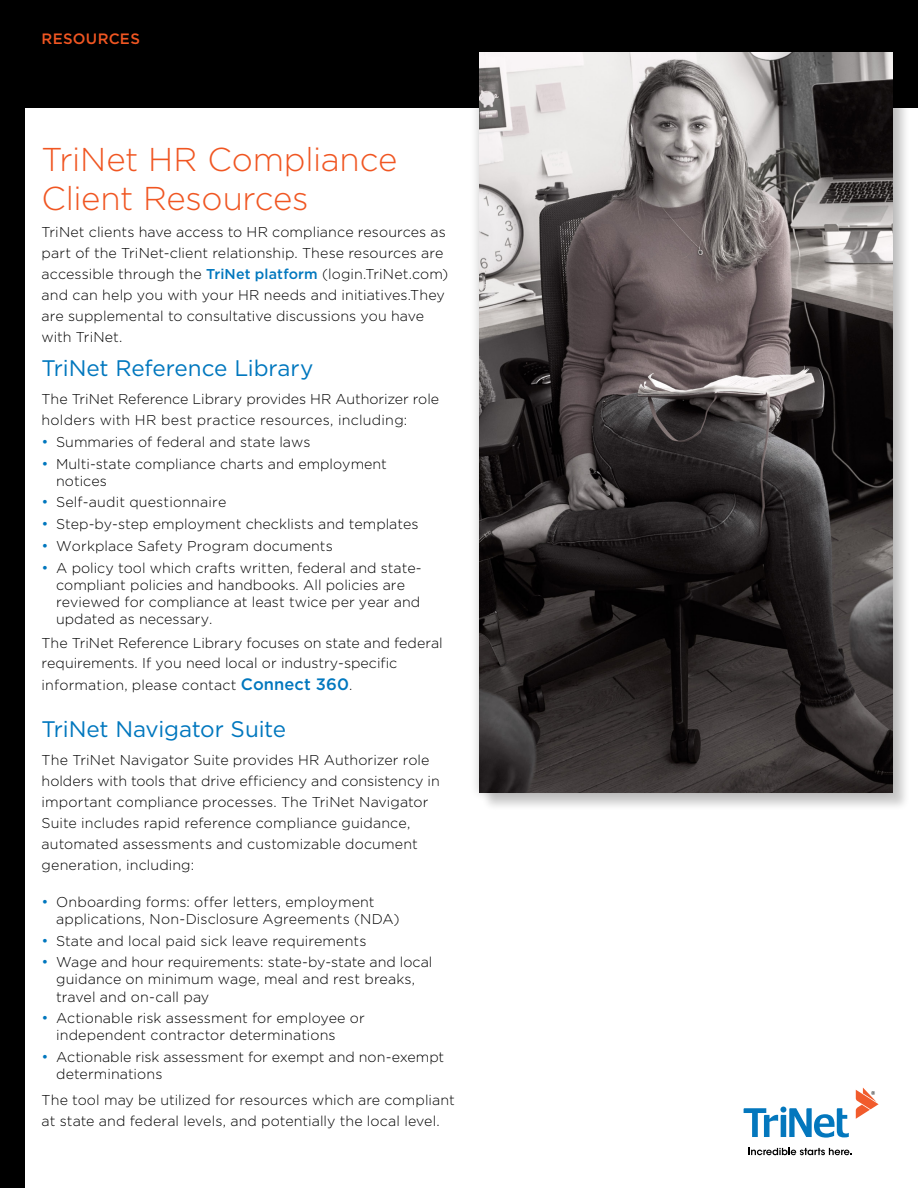
<style>
.page{position:relative;width:918px;height:1188px;background:#000}
.page>*{position:absolute;margin:0;border:0;box-sizing:border-box;transform-origin:0 0}
.t1{font:300 33px/39px "Gotham";letter-spacing:-.01em;color:#f05622}
.t2{font:22.5px "Gotham";letter-spacing:-.01em;color:#0077be}
.t3{font:500 15px "Gotham";letter-spacing:.02em;color:#f05622}
.t4{font:300 14.25px/21px "Gotham";color:#000}
.s1{font-weight:500;color:#0077be}
.s2{font-size:15px;color:#0077be}
.s3{font-weight:500;font-size:16.5px;color:#0077be}
</style>
<div class="page">
<div style="left:25px;top:108px;width:893px;height:1080px;background:#fff"></div>
<div style="left:481px;top:55px;width:430px;height:756px;background:#000;opacity:.2"></div>
<div style="left:469px;top:43px;width:433px;height:760px;background:#000;opacity:.2"></div>
<img style="left:479px;top:53px;width:413px;height:740px">
<svg style="left:744px;top:1107px;width:105px;height:31px"></svg>
<svg style="left:748px;top:1148px;width:104px;height:7px"></svg>
<svg style="left:856px;top:1088px;width:23px;height:31px"></svg>
<p class="t3" style="left:42px;top:29px;width:100px">RESOURCES</p>
<h1 class="t1" style="left:42px;top:139px;width:357px">TriNet HR Compliance<br>Client Resources</h1>
<p class="t4" style="left:42px;top:221px;width:408px">TriNet clients have access to HR compliance resources as part of the TriNet-client relationship. These resources are accessible through the <span class="s1">TriNet platform</span> (login.TriNet.com) and can help you with your HR needs and initiatives.They are supplemental to consultative discussions you have with TriNet.</p>
<h2 class="t2" style="left:42px;top:354px;width:273px">TriNet Reference Library</h2>
<p class="t4" style="left:42px;top:388px;width:399px">The TriNet Reference Library provides HR Authorizer role holders with HR best practice resources, including:</p>
<p class="t4" style="left:42px;top:431px;width:270px"><span class="s2">•</span> Summaries of federal and state laws</p>
<p class="t4" style="left:56px;top:455px;width:332px;line-height:17.1px;text-indent:-15px"><span class="s2">•</span> Multi-state compliance charts and employment notices</p>
<p class="t4" style="left:42px;top:492px;width:186px"><span class="s2">•</span> Self-audit questionnaire</p>
<p class="t4" style="left:42px;top:513px;width:379px"><span class="s2">•</span> Step-by-step employment checklists and templates</p>
<p class="t4" style="left:42px;top:535px;width:293px"><span class="s2">•</span> Workplace Safety Program documents</p>
<p class="t4" style="left:56px;top:559px;width:367px;line-height:17.1px;text-indent:-15px"><span class="s2">•</span> A policy tool which crafts written, federal and state&shy;compliant policies and handbooks. All policies are reviewed for compliance at least twice per year and updated as necessary.</p>
<p class="t4" style="left:42px;top:632px;width:403px;line-height:20.1px">The TriNet Reference Library focuses on state and federal requirements. If you need local or industry-specific</p>
<p class="t4" style="left:42px;top:674px;width:312px">information, please contact <span class="s3">Connect 360</span>.</p>
<h2 class="t2" style="left:42px;top:715px;width:246px">TriNet Navigator Suite</h2>
<p class="t4" style="left:42px;top:749px;width:400px">The TriNet Navigator Suite provides HR Authorizer role holders with tools that drive efficiency and consistency in important compliance processes. The TriNet Navigator Suite includes rapid reference compliance guidance, automated assessments and customizable document generation, including:</p>
<p class="t4" style="left:56px;top:893px;width:345px;line-height:17.1px;text-indent:-15px"><span class="s2">•</span> Onboarding forms: offer letters, employment applications, Non-Disclosure Agreements (NDA)</p>
<p class="t4" style="left:42px;top:930px;width:326px"><span class="s2">•</span> State and local paid sick leave requirements</p>
<p class="t4" style="left:56px;top:953px;width:378px;line-height:17.1px;text-indent:-15px"><span class="s2">•</span> Wage and hour requirements: state-by-state and local guidance on minimum wage, meal and rest breaks, travel and on-call pay</p>
<p class="t4" style="left:56px;top:1009px;width:310px;line-height:17.1px;text-indent:-15px"><span class="s2">•</span> Actionable risk assessment for employee or independent contractor determinations</p>
<p class="t4" style="left:56px;top:1048px;width:390px;line-height:17.1px;text-indent:-15px"><span class="s2">•</span> Actionable risk assessment for exempt and non-exempt determinations</p>
<p class="t4" style="left:42px;top:1089px;width:415px">The tool may be utilized for resources which are compliant at state and federal levels, and potentially the local level.</p>
</div>
